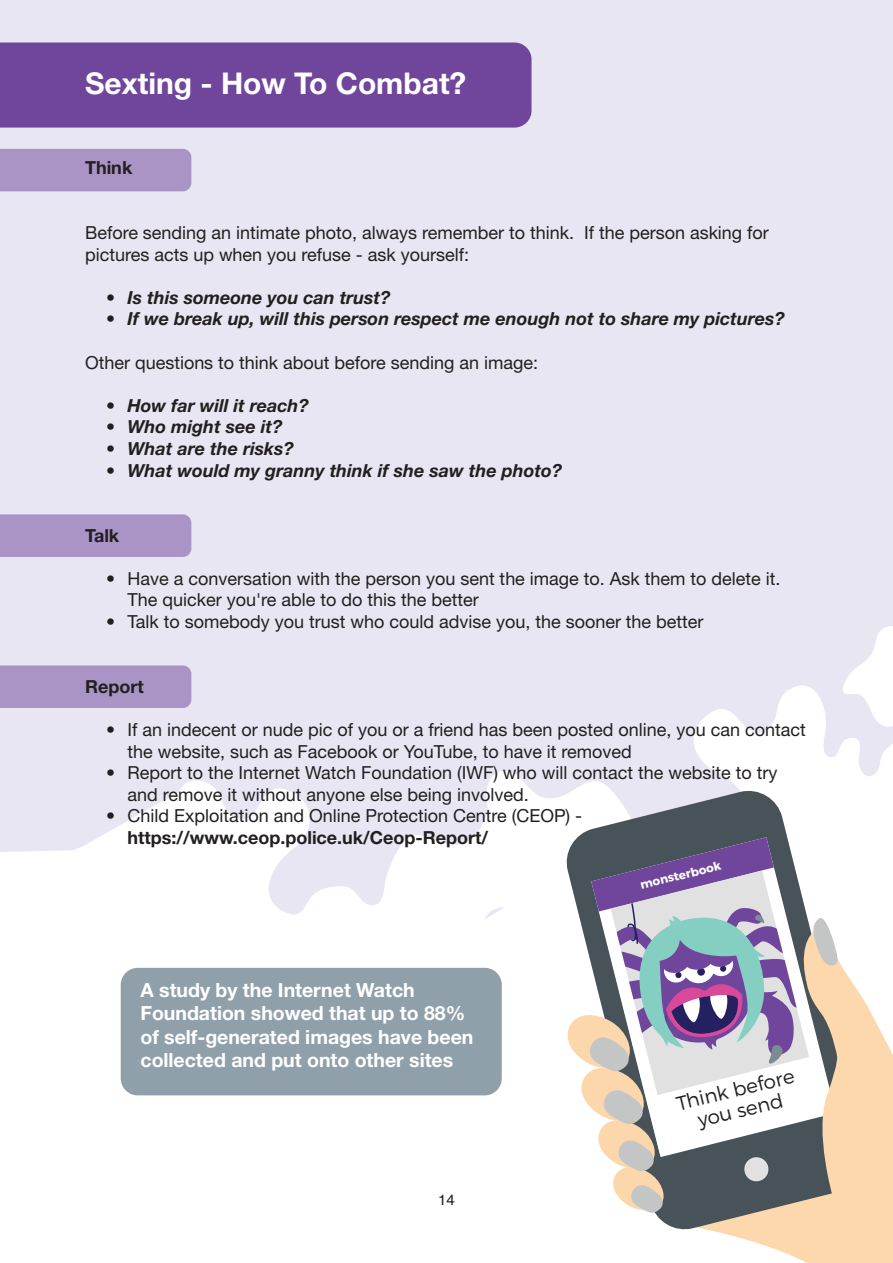
<style>
.page{position:relative;width:893px;height:1263px;background:#fff}
.page>*{position:absolute;margin:0;border:0;box-sizing:border-box;transform-origin:0 0}
.t1{font:700 30px "Helvetica Neue";color:#fff}
.t2{font:300 19.8px/21.1px "Montserrat";color:#231f20;text-align:center}
.t3{font:700 19.5px/23.4px "Helvetica Neue";color:#fff}
.t4{font:18px/21.6px "Helvetica Neue";color:#231f20}
.t5{font:italic 700 18px "Helvetica Neue";color:#231f20}
.t6{font:700 18px "Helvetica Neue";color:#231f20}
.t7{font:15px "Helvetica";color:#231f20}
.t8{font:700 12px "Montserrat";color:#fff}
</style>
<div class="page">
<div style="left:0;top:0;width:893px;height:791px;background:#e7e6f2"></div>
<svg style="left:461px;top:673px;width:432px;height:118px;fill:#e7e6f2"></svg>
<svg style="left:837px;top:624px;width:56px;height:106px"></svg>
<svg style="left:54px;top:770px;width:503px;height:21px;background:#e9e8f3"></svg>
<svg style="left:0;top:791px;width:563px;height:305px"></svg>
<svg style="left:563px;top:787px;width:307px;height:50px"></svg>
<svg style="left:566px;top:837px;width:327px;height:426px"></svg>
<div style="left:0;top:149px;width:191px;height:42px;background:#aa93c5"></div>
<div style="left:0;top:514px;width:191px;height:43px;background:#aa93c5"></div>
<div style="left:0;top:665px;width:191px;height:43px;background:#aa93c5"></div>
<div style="left:0;top:43px;width:531px;height:85px;background:#70469c"></div>
<div style="left:121px;top:968px;width:381px;height:127px;background:#90a0aa;border-radius:17px"></div>
<h1 class="t1" style="left:85px;top:72px;width:383px">Sexting - How To Combat?</h1>
<p class="t6" style="left:85px;top:161px;width:49px">Think</p>
<p class="t4" style="left:85px;top:224px;width:685px">Before sending an intimate photo, always remember to think. If the person asking for pictures acts up when you refuse - ask yourself:</p>
<p class="t5" style="left:106px;top:291px;width:286px">• Is this someone you can trust?</p>
<p class="t5" style="left:106px;top:313px;width:680px">• If we break up, will this person respect me enough not to share my pictures?</p>
<p class="t4" style="left:85px;top:353px;width:455px">Other questions to think about before sending an image:</p>
<p class="t5" style="left:106px;top:399px;width:204px">• How far will it reach?</p>
<p class="t5" style="left:106px;top:421px;width:178px">• Who might see it?</p>
<p class="t5" style="left:106px;top:442px;width:189px">• What are the risks?</p>
<p class="t5" style="left:106px;top:464px;width:457px">• What would my granny think if she saw the photo?</p>
<p class="t6" style="left:85px;top:529px;width:36px">Talk</p>
<p class="t4" style="left:128px;top:569px;width:654px;text-indent:-21px">• Have a conversation with the person you sent the image to. Ask them to delete it.<br>The quicker you're able to do this the better</p>
<p class="t4" style="left:106px;top:612px;width:599px">• Talk to somebody you trust who could advise you, the sooner the better</p>
<p class="t6" style="left:85px;top:680px;width:60px">Report</p>
<p class="t4" style="left:128px;top:720px;width:680px;text-indent:-21px">• If an indecent or nude pic of you or a friend has been posted online, you can contact the website, such as Facebook or YouTube, to have it removed</p>
<p class="t4" style="left:128px;top:764px;width:651px;text-indent:-21px">• Report to the Internet Watch Foundation (IWF) who will contact the website to try and remove it without anyone else being involved.</p>
<p class="t4" style="left:106px;top:807px;width:477px">• Child Exploitation and Online Protection Centre (CEOP) -</p>
<p class="t6" style="left:128px;top:831px;width:362px">https://www.ceop.police.uk/Ceop-Report/</p>
<p class="t3" style="left:140px;top:980px;width:334px">A study by the Internet Watch<br>Foundation showed that up to 88% of self-generated images have been collected and put onto other sites</p>
<p class="t7" style="left:438px;top:1193px;width:18px">14</p>
<p class="t8" style="left:639px;top:880px;width:84px;rotate:-14deg">monsterbook</p>
<p class="t2" style="left:675px;top:1095px;width:122px;rotate:-14deg">Think before you send</p>
</div>
